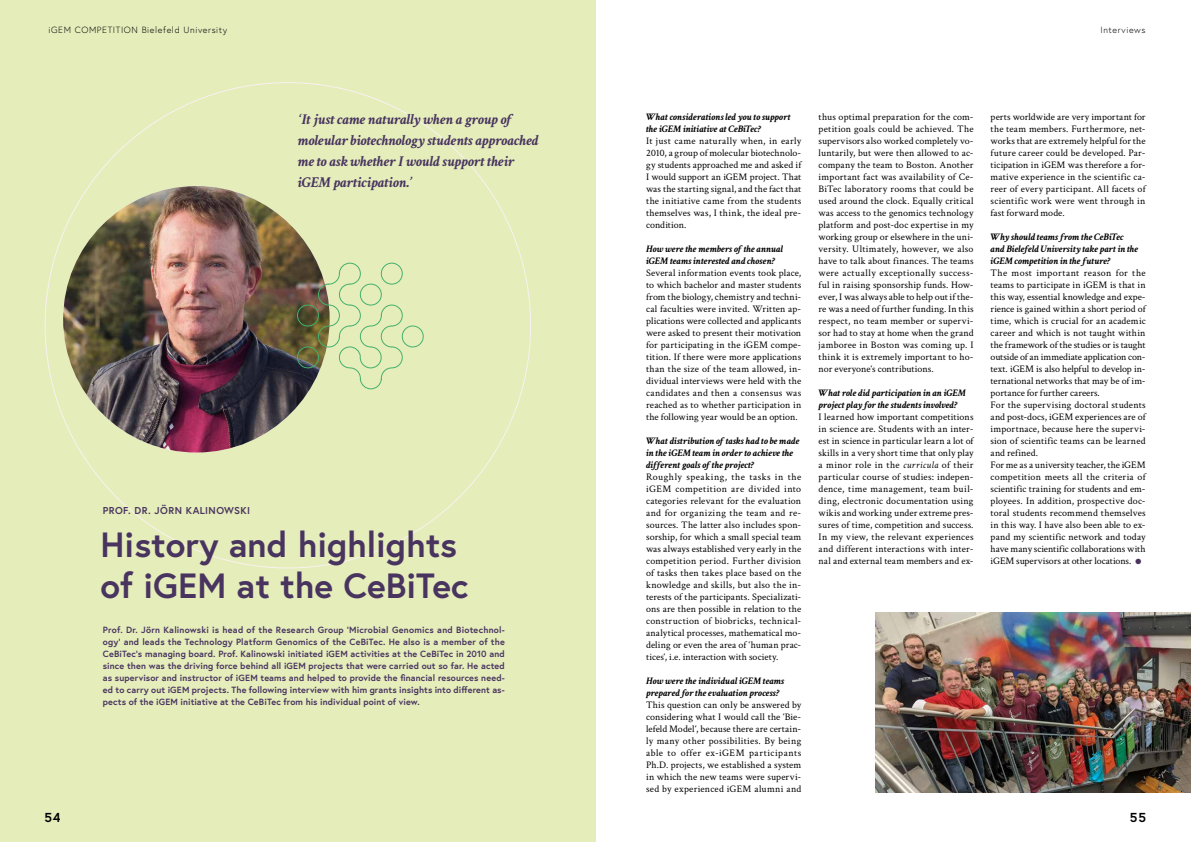
<style>
.page{position:relative;width:1191px;height:842px;background:#fff}
.page>*{position:absolute;margin:0;border:0;box-sizing:border-box;transform-origin:0 0}
.t1{font:700 35px/41px "Europa";color:#48345f}
.t2{font:italic 700 15px/21px "Crimson Text";color:#48345f}
.t3{font:700 13px "Europa";color:#000}
.t4{font:10px/12px "Crimson Text";letter-spacing:.01em;color:#000;text-align:justify}
.t5{font:italic 700 10px/12px "Crimson Text";color:#000}
.t6{font:700 10px "Europa";letter-spacing:.04em;color:#48345f}
.t7{font:700 9px/12px "Europa";letter-spacing:.01em;color:#48345f;text-align:justify}
.t8{font:300 9px "Europa";letter-spacing:.07em;color:#000}
.s1{font-style:italic}
</style>
<div class="page">
<div style="left:0;top:0;width:595px;height:842px;background:#e5edbb"></div>
<img style="left:63px;top:186px;width:267px;height:266px;border-radius:133px">
<svg style="left:297px;top:262px;width:127px;height:128px"></svg>
<img style="left:876px;top:612px;width:315px;height:180px">
<p class="t8" style="left:48px;top:25px;width:180px">iGEM COMPETITION Bielefeld University</p>
<p class="t8" style="left:1100px;top:25px;width:47px">Interviews</p>
<h2 class="t2" style="left:298px;top:108px;width:242px">‘It just came naturally when a group of moleular biotechnology students approached me to ask whether I would support their iGEM participation.’</h2>
<p class="t4" style="left:818px;top:110px;width:156px">thus optimal preparation for the com&shy;petition goals could be achieved. The supervisors also worked completely vo&shy;luntarily, but were then allowed to ac&shy;company the team to Boston. Another important fact was availability of Ce-BiTec laboratory rooms that could be used around the clock. Equally critical was access to the genomics technology platform and post-doc expertise in my working group or elsewhere in the uni&shy;versity. Ultimately, however, we also have to talk about finances. The teams were actually exceptionally success&shy;ful in raising sponsorship funds. How&shy;ever, I was always able to help out if the&shy;re was a need of further funding. In this respect, no team member or supervi&shy;sor had to stay at home when the grand jamboree in Boston was coming up. I think it is extremely important to ho&shy;nor everyone‘s contributions.</p>
<p class="t5" style="left:818px;top:387px;width:149px">What role did participation in an iGEM project play for the students involved?</p>
<p class="t4" style="left:818px;top:410px;width:156px">I learned how important competitions in science are. Students with an inter&shy;est in science in particular learn a lot of skills in a very short time that only play a minor role in the <span class="s1">curricula</span> of their particular course of studies: indepen&shy;dence, time management, team buil&shy;ding, electronic documentation using wikis and working under extreme pres&shy;sures of time, competition and success.<br>In my view, the relevant experiences and different interactions with inter&shy;nal and external team members and ex-</p>
<p class="t5" style="left:646px;top:111px;width:146px">What considerations led you to support the iGEM initiative at CeBiTec?</p>
<p class="t4" style="left:646px;top:134px;width:157px">It just came naturally when, in early 2010, a group of molecular biotechnolo&shy;gy students approached me and asked if I would support an iGEM project. That was the starting signal, and the fact that the initiative came from the students themselves was, I think, the ideal pre&shy;condition.</p>
<p class="t5" style="left:646px;top:243px;width:138px">How were the members of the annual iGEM teams interested and chosen?</p>
<p class="t4" style="left:646px;top:266px;width:157px">Several information events took place, to which bachelor and master students from the biology, chemistry and techni&shy;cal faculties were invited. Written ap&shy;plications were collected and applicants were asked to present their motivation for participating in the iGEM compe&shy;tition. If there were more applications than the size of the team allowed, in&shy;dividual interviews were held with the candidates and then a consensus was reached as to whether participation in the following year would be an option.</p>
<p class="t5" style="left:646px;top:435px;width:155px">What distribution of tasks had to be made in the iGEM team in order to achieve the different goals of the project?</p>
<p class="t4" style="left:646px;top:470px;width:157px">Roughly speaking, the tasks in the iGEM competition are divided into categories relevant for the evaluation and for organizing the team and re&shy;sources. The latter also includes spon&shy;sorship, for which a small special team was always established very early in the competition period. Further division of tasks then takes place based on the knowledge and skills, but also the in&shy;terests of the participants. Specializati&shy;ons are then possible in relation to the construction of biobricks, technical&shy;analytical processes, mathematical mo&shy;deling or even the area of ‘human prac&shy;tices‘, i.e. interaction with society.</p>
<p class="t5" style="left:646px;top:675px;width:140px">How were the individual iGEM teams prepared for the evaluation process?</p>
<p class="t4" style="left:646px;top:698px;width:157px">This question can only be answered by considering what I would call the ‘Bie&shy;lefeld Model‘, because there are certain&shy;ly many other possibilities. By being able to offer ex-iGEM participants Ph.D. projects, we established a system in which the new teams were supervi&shy;sed by experienced iGEM alumni and</p>
<p class="t6" style="left:103px;top:504px;width:149px">PROF. DR. JÖRN KALINOWSKI</p>
<h1 class="t1" style="left:101px;top:523px;width:369px">History and highlights of iGEM at the CeBiTec</h1>
<p class="t7" style="left:103px;top:624px;width:403px">Prof. Dr. Jörn Kalinowski is head of the Research Group ‘Microbial Genomics and Biotechnol&shy;ogy‘ and leads the Technology Platform Genomics of the CeBiTec. He also is a member of the CeBiTec‘s managing board. Prof. Kalinowski initiated iGEM activities at the CeBiTec in 2010 and since then was the driving force behind all iGEM projects that were carried out so far. He acted as supervisor and instructor of iGEM teams and helped to provide the financial resources need&shy;ed to carry out iGEM projects. The following interview with him grants insights into different as&shy;pects of the iGEM initiative at the CeBiTec from his individual point of view.</p>
<p class="t4" style="left:990px;top:110px;width:156px">perts worldwide are very important for the team members. Furthermore, net&shy;works that are extremely helpful for the future career could be developed. Par&shy;ticipation in iGEM was therefore a for&shy;mative experience in the scientific ca&shy;reer of every participant. All facets of scientific work were went through in fast forward mode.</p>
<p class="t5" style="left:990px;top:231px;width:149px">Why should teams from the CeBiTec and Bielefeld University take part in the iGEM competition in the future?</p>
<p class="t4" style="left:990px;top:266px;width:156px;text-align:left">The most important reason for the teams to participate in iGEM is that in this way, essential knowledge and expe&shy;rience is gained within a short period of time, which is crucial for an academic career and which is not taught within the framework of the studies or is taught outside of an immediate application con&shy;text. iGEM is also helpful to develop in&shy;ternational networks that may be of im&shy;portance for further careers.<br>For the supervising doctoral students and post-docs, iGEM experiences are of importnace, because here the supervi&shy;sion of scientific teams can be learned and refined.<br>For me as a university teacher, the iGEM competition meets all the criteria of scientific training for students and em&shy;ployees. In addition, prospective doc&shy;toral students recommend themselves in this way. I have also been able to ex&shy;pand my scientific network and today have many scientific collaborations with iGEM supervisors at other locations.</p>
<h3 class="t3" style="left:44px;top:809px;width:18px">54</h3>
<h3 class="t3" style="left:1130px;top:809px;width:18px">55</h3>
</div>
